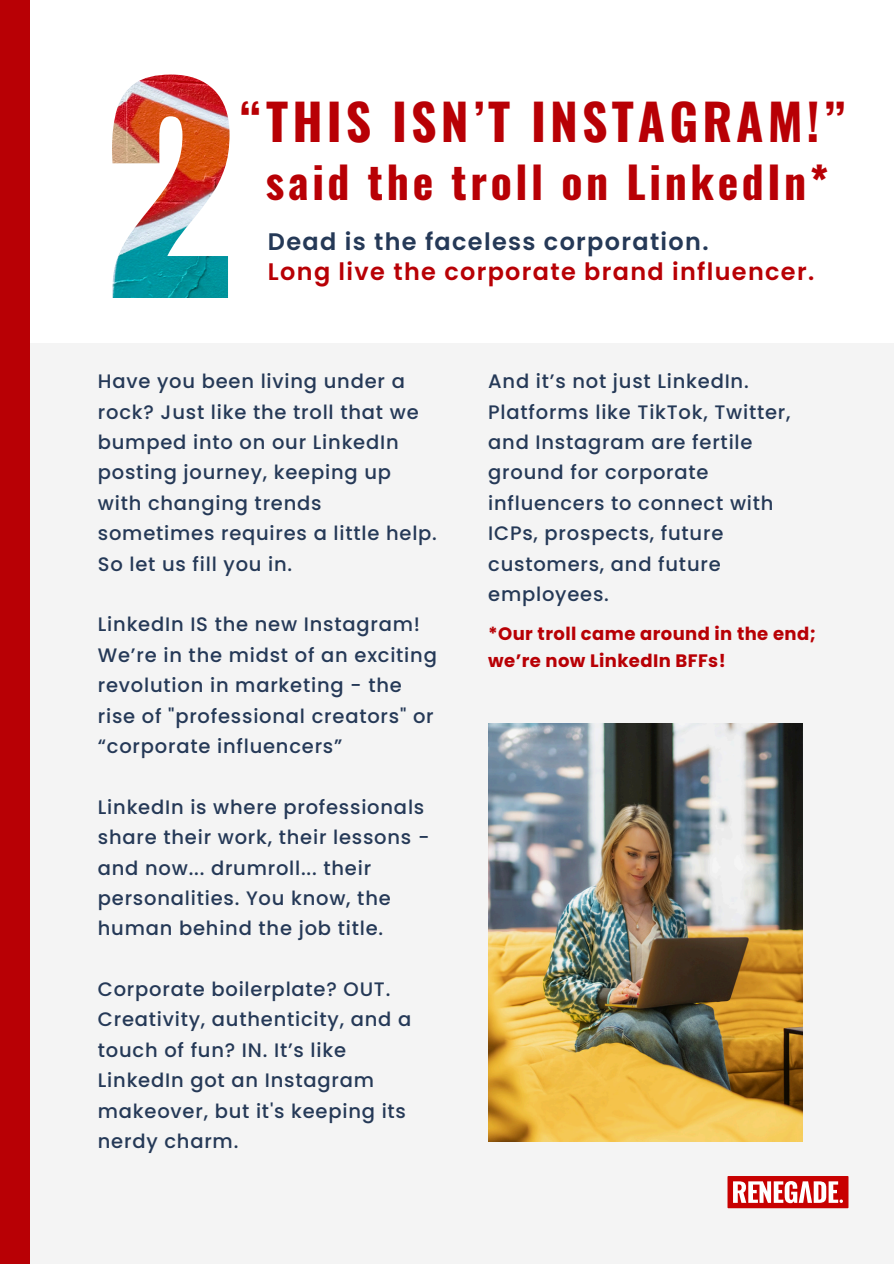
<style>
.page{position:relative;width:894px;height:1264px;background:#fff}
.page>*{position:absolute;margin:0;border:0;box-sizing:border-box;transform-origin:0 0}
.t1{font:700 49.65px "Oswald";letter-spacing:.08em;color:#b80005}
.t2{font:700 43.65px "Oswald";letter-spacing:.08em;color:#b80005}
.t3{font:600 23.85px/30.3px "Poppins";letter-spacing:.055em;color:#b80005}
.t4{font:500 19.5px/30.3px "Poppins";letter-spacing:.04em;color:#253957}
.t5{font:700 18px/27px "Poppins";letter-spacing:.02em;color:#b80005}
.s1{color:#253957}
</style>
<div class="page">
<div style="left:0;top:343px;width:893px;height:920px;background:#f4f4f4"></div>
<div style="left:0;top:0;width:30px;height:1263px;background:#b80005"></div>
<img style="left:112px;top:75px;width:117px;height:223px">
<svg style="left:727px;top:1176px;width:121px;height:32px"></svg>
<img style="left:488px;top:723px;width:314px;height:418px">
<h1 class="t1" style="left:240px;top:82px;width:606px">“THIS ISN’T INSTAGRAM!”</h1>
<h2 class="t2" style="left:266px;top:148px;width:563px">said the troll on LinkedIn*</h2>
<h3 class="t3" style="left:268px;top:226px;width:547px"><span class="s1">Dead is the faceless corporation.<br></span>Long live the corporate brand influencer.</h3>
<p class="t4" style="left:98px;top:366px;width:340px">Have you been living under a rock? Just like the troll that we bumped into on our LinkedIn posting journey, keeping up with changing trends sometimes requires a little help.<br>So let us fill you in.</p>
<p class="t4" style="left:98px;top:609px;width:340px">LinkedIn IS the new Instagram!<br>We’re in the midst of an exciting revolution in marketing - the rise of "professional creators" or “corporate influencers”</p>
<p class="t4" style="left:98px;top:791px;width:333px">LinkedIn is where professionals share their work, their lessons - and now... drumroll... their personalities. You know, the human behind the job title.</p>
<p class="t4" style="left:98px;top:974px;width:315px">Corporate boilerplate? OUT.<br>Creativity, authenticity, and a touch of fun? IN. It’s like<br>LinkedIn got an Instagram makeover, but it's keeping its nerdy charm.</p>
<p class="t4" style="left:488px;top:366px;width:304px">And it’s not just LinkedIn.<br>Platforms like TikTok, Twitter, and Instagram are fertile ground for corporate influencers to connect with<br>ICPs, prospects, future customers, and future employees.</p>
<p class="t5" style="left:488px;top:620px;width:329px">*Our troll came around in the end; we’re now LinkedIn BFFs!</p>
</div>
